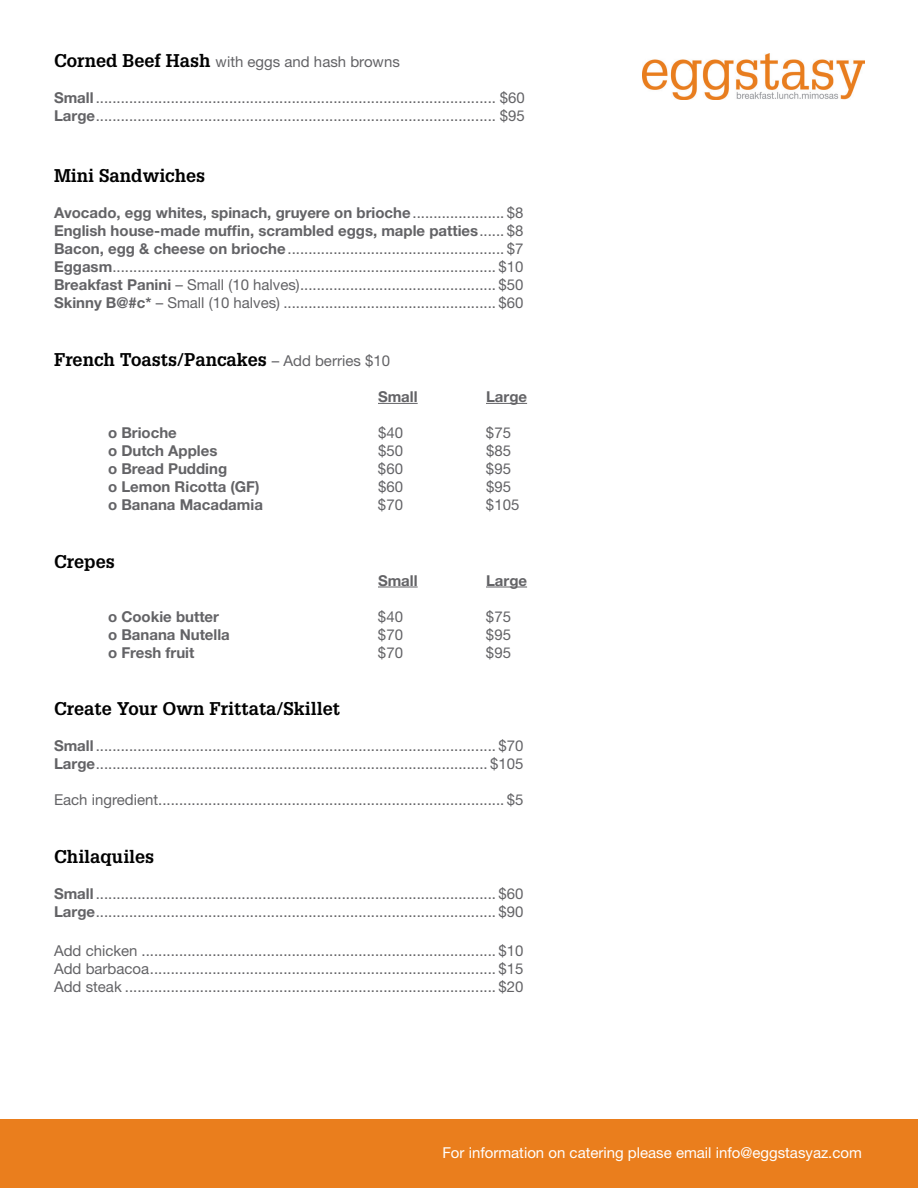
<style>
.page{position:relative;width:918px;height:1188px;background:#fff}
.page>*{position:absolute;margin:0;border:0;box-sizing:border-box;transform-origin:0 0}
.t1{font:700 18px "Glypha";color:#000}
.t2{font:15px "Helvetica Neue";color:#636366}
.t3{font:700 15px "Helvetica Neue";color:#636366}
.t4{font:15px "Helvetica Neue";color:#fff}
.s1{font-family:"Glypha";font-weight:700;font-size:18px;color:#000}
.s2{font-weight:700}
.s3{font-weight:400}
.s4{font-family:"Helvetica Neue";font-weight:400;font-size:15px;color:#636366}
</style>
<div class="page">
<img style="left:643px;top:54px;width:221px;height:45px">
<div style="left:0;top:1119px;width:918px;height:69px;background:#ea7e1d"></div>
<hr style="left:378px;top:403px;width:40px;height:1px;background:#636366">
<hr style="left:486px;top:403px;width:41px;height:1px;background:#636366">
<hr style="left:378px;top:587px;width:40px;height:1px;background:#636366">
<hr style="left:486px;top:587px;width:41px;height:1px;background:#636366">
<p class="t2" style="left:54px;top:53px;width:347px"><span class="s1">Corned Beef Hash</span> with eggs and hash browns</p>
<p class="t2" style="left:54px;top:89px;width:472px"><span class="s2">Small</span>................................................................................................ $60</p>
<p class="t2" style="left:54px;top:107px;width:472px"><span class="s2">Large</span>................................................................................................ $95</p>
<p class="t1" style="left:54px;top:165px;width:153px">Mini Sandwiches</p>
<p class="t3" style="left:54px;top:204px;width:471px">Avocado, egg whites, spinach, gruyere on brioche<span class="s3">...................... $8</span></p>
<p class="t3" style="left:54px;top:222px;width:471px">English house-made muffin, scrambled eggs, maple patties<span class="s3">...... $8</span></p>
<p class="t2" style="left:54px;top:240px;width:471px"><span class="s2">Bacon, egg &amp; cheese on brioche</span>.................................................... $7</p>
<p class="t2" style="left:54px;top:258px;width:471px"><span class="s2">Eggasm</span>............................................................................................ $10</p>
<p class="t2" style="left:54px;top:276px;width:471px"><span class="s2">Breakfast Panini</span> – Small (10 halves)............................................... $50</p>
<p class="t2" style="left:54px;top:294px;width:471px"><span class="s2">Skinny B@#c*</span> – Small (10 halves) ................................................... $60</p>
<p class="t1" style="left:54px;top:348px;width:338px">French Toasts/Pancakes <span class="s4">– Add berries $10</span></p>
<p class="t3" style="left:378px;top:387px;width:41px">Small</p>
<p class="t3" style="left:486px;top:387px;width:43px">Large</p>
<p class="t3" style="left:108px;top:423px;width:70px">o Brioche</p>
<p class="t2" style="left:378px;top:424px;width:27px">$40</p>
<p class="t2" style="left:486px;top:424px;width:27px">$75</p>
<p class="t3" style="left:108px;top:441px;width:111px">o Dutch Apples</p>
<p class="t2" style="left:378px;top:442px;width:27px">$50</p>
<p class="t2" style="left:486px;top:442px;width:27px">$85</p>
<p class="t3" style="left:108px;top:459px;width:121px">o Bread Pudding</p>
<p class="t2" style="left:378px;top:460px;width:27px">$60</p>
<p class="t2" style="left:486px;top:460px;width:27px">$95</p>
<p class="t3" style="left:108px;top:477px;width:153px">o Lemon Ricotta (GF)</p>
<p class="t2" style="left:378px;top:478px;width:27px">$60</p>
<p class="t2" style="left:486px;top:478px;width:27px">$95</p>
<p class="t3" style="left:108px;top:495px;width:156px">o Banana Macadamia</p>
<p class="t2" style="left:378px;top:496px;width:27px">$70</p>
<p class="t2" style="left:486px;top:496px;width:35px">$105</p>
<p class="t1" style="left:54px;top:550px;width:62px">Crepes</p>
<p class="t3" style="left:378px;top:571px;width:41px">Small</p>
<p class="t3" style="left:486px;top:571px;width:43px">Large</p>
<p class="t3" style="left:108px;top:607px;width:113px">o Cookie butter</p>
<p class="t2" style="left:378px;top:607px;width:27px">$40</p>
<p class="t2" style="left:486px;top:607px;width:27px">$75</p>
<p class="t3" style="left:108px;top:625px;width:123px">o Banana Nutella</p>
<p class="t2" style="left:378px;top:625px;width:27px">$70</p>
<p class="t2" style="left:486px;top:625px;width:27px">$95</p>
<p class="t3" style="left:108px;top:643px;width:88px">o Fresh fruit</p>
<p class="t2" style="left:378px;top:643px;width:27px">$70</p>
<p class="t2" style="left:486px;top:643px;width:27px">$95</p>
<p class="t1" style="left:54px;top:697px;width:288px">Create Your Own Frittata/Skillet</p>
<p class="t2" style="left:54px;top:737px;width:471px"><span class="s2">Small</span>................................................................................................ $70</p>
<p class="t2" style="left:54px;top:755px;width:471px"><span class="s2">Large</span>.............................................................................................. $105</p>
<p class="t2" style="left:54px;top:791px;width:471px">Each ingredient................................................................................... $5</p>
<p class="t1" style="left:54px;top:845px;width:102px">Chilaquiles</p>
<p class="t2" style="left:54px;top:884px;width:471px"><span class="s2">Small</span>................................................................................................ $60</p>
<p class="t2" style="left:54px;top:902px;width:471px"><span class="s2">Large</span>................................................................................................ $90</p>
<p class="t2" style="left:54px;top:942px;width:471px">Add chicken ..................................................................................... $10</p>
<p class="t2" style="left:54px;top:960px;width:471px">Add barbacoa................................................................................... $15</p>
<p class="t2" style="left:54px;top:978px;width:471px">Add steak ......................................................................................... $20</p>
<p class="t4" style="left:442px;top:1144px;width:421px">For information on catering please email info@eggstasyaz.com</p>
</div>
